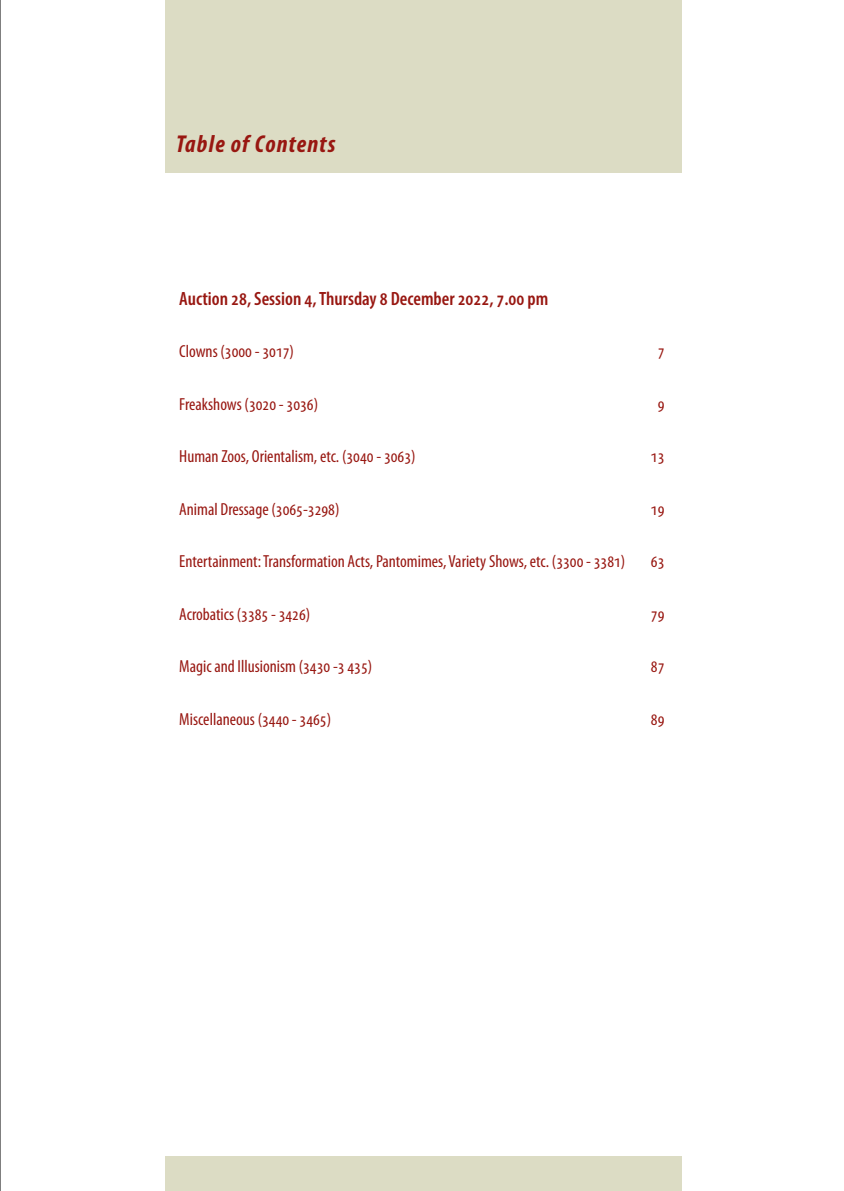
<style>
.page{position:relative;width:844px;height:1191px;background:#fff}
.page>*{position:absolute;margin:0;border:0;box-sizing:border-box;transform-origin:0 0}
.t1{font:italic 700 condensed 24.5px "Myriad Pro";letter-spacing:.05em;color:#981711}
.t2{font:600 condensed 19.25px "Myriad Pro";color:#981711}
.t3{font:condensed 17.5px "Myriad Pro";color:#981711}
</style>
<div class="page">
<div style="left:166px;top:0;width:516px;height:172px;background:#dcdcc4"></div>
<hr style="left:0;top:0;width:1px;height:1191px;background:#000">
<div style="left:166px;top:1156px;width:516px;height:35px;background:#dcdcc4"></div>
<h1 class="t1" style="left:176px;top:128px;width:161px">Table of Contents</h1>
<p class="t2" style="left:179px;top:286px;width:370px">Auction 28, Session 4, Thursday 8 December 2022, 7.00 pm</p>
<p class="t3" style="left:179px;top:341px;width:116px">Clowns (3000 - 3017)</p>
<p class="t3" style="left:657px;top:341px;width:8px">7</p>
<p class="t3" style="left:179px;top:393px;width:140px">Freakshows (3020 - 3036)</p>
<p class="t3" style="left:657px;top:393px;width:8px">9</p>
<p class="t3" style="left:179px;top:446px;width:238px">Human Zoos, Orientalism, etc. (3040 - 3063)</p>
<p class="t3" style="left:650px;top:446px;width:15px">13</p>
<p class="t3" style="left:179px;top:498px;width:162px">Animal Dressage (3065-3298)</p>
<p class="t3" style="left:650px;top:498px;width:15px">19</p>
<p class="t3" style="left:179px;top:551px;width:447px">Entertainment: Transformation Acts, Pantomimes, Variety Shows, etc. (3300 - 3381)</p>
<p class="t3" style="left:650px;top:551px;width:15px">63</p>
<p class="t3" style="left:179px;top:603px;width:132px">Acrobatics (3385 - 3426)</p>
<p class="t3" style="left:650px;top:603px;width:15px">79</p>
<p class="t3" style="left:179px;top:656px;width:194px">Magic and Illusionism (3430 -3 435)</p>
<p class="t3" style="left:650px;top:656px;width:15px">87</p>
<p class="t3" style="left:179px;top:708px;width:153px">Miscellaneous (3440 - 3465)</p>
<p class="t3" style="left:650px;top:708px;width:15px">89</p>
</div>
